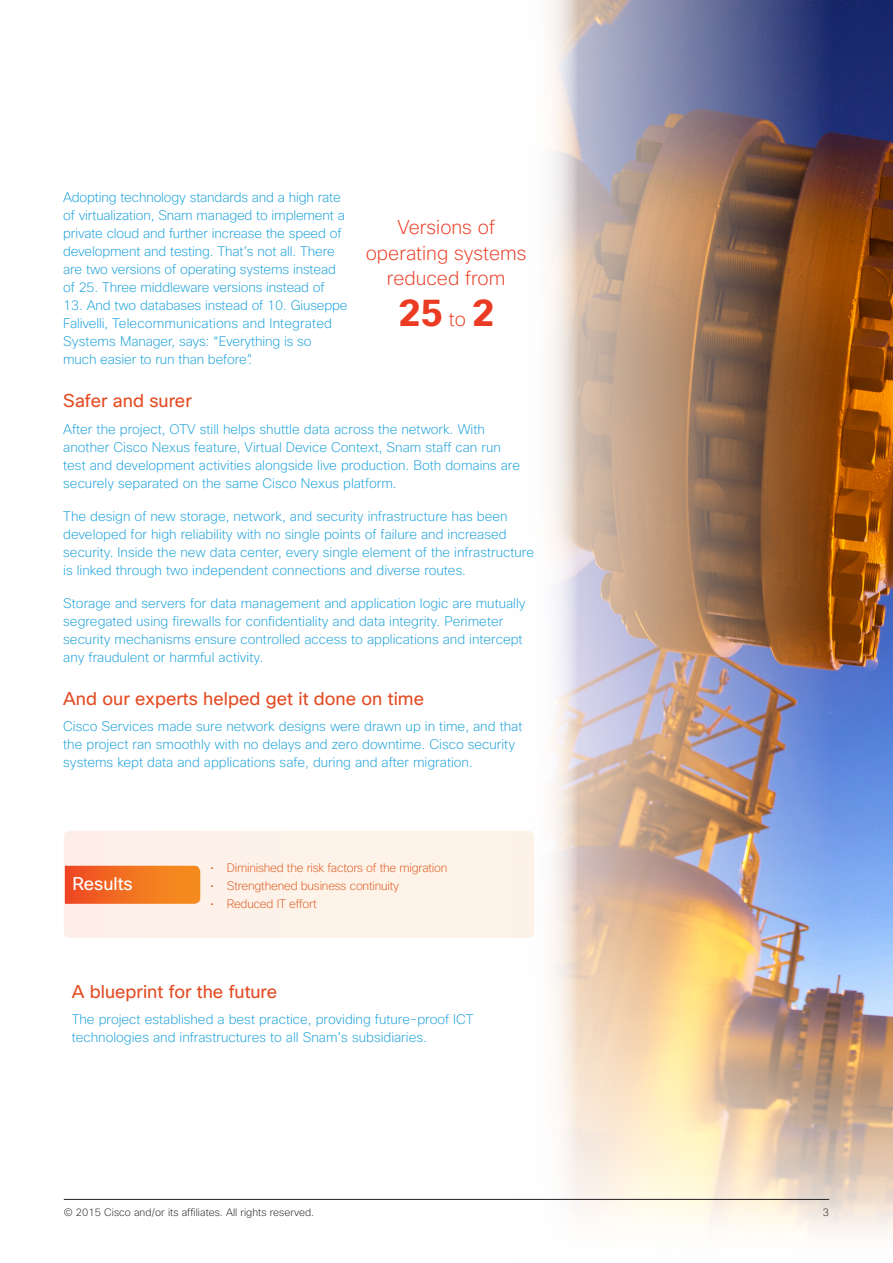
<style>
.page{position:relative;width:893px;height:1263px;background:#fff}
.page>*{position:absolute;margin:0;border:0;box-sizing:border-box;transform-origin:0 0}
.Body_Text_New{font:700 37.5px "Cisco Sans";color:#ec3b23}
.Body_Text_New-2{font:200 19.5px/25.5px "Cisco Sans";color:#ec3b23;text-align:center}
.Body_Head_NEW{font:18px "Cisco Sans";color:#e34d25}
.subhead_white_in_box{font:18px "Cisco Sans";color:#fff}
.Body_Text_New-3{font:200 13.5px/18px "Cisco Sans";color:#19a0db}
.t1{font:200 12px "Cisco Sans";letter-spacing:-.02em;color:#dc5a21}
.Copy_Info{font:200 10.5px "Cisco Sans";color:#231f20}
.Page_number{font:200 10.5px "Cisco Sans";color:#231f20}
.s1{font-weight:200;font-size:19.5px}
</style>
<div class="page">
<img style="left:578px;top:0;width:315px;height:905px">
<img style="left:578px;top:905px;width:315px;height:330px">
<svg style="left:500px;top:0;width:78px;height:1203px"></svg>
<div style="left:64px;top:831px;width:470px;height:107px;background:#fef3e9;border-radius:6px"></div>
<svg style="left:65px;top:866px;width:135px;height:38px;background:#f27021"></svg>
<hr style="left:64px;top:1199px;width:765px;height:1px;background:#231f20">
<p class="Body_Text_New-3" style="left:63px;top:188px;width:283px">Adopting technology standards and a high rate of virtualization, Snam managed to implement a private cloud and further increase the speed of development and testing. That’s not all. There are two versions of operating systems instead of 25. Three middleware versions instead of</p>
<p class="Body_Text_New-3" style="left:63px;top:296px;width:286px">13. And two databases instead of 10. Giuseppe Falivelli, Telecommunications and Integrated Systems Manager, says: “Everything is so much easier to run than before”.</p>
<p class="Body_Head_NEW" style="left:63px;top:389px;width:130px">Safer and surer</p>
<p class="Body_Text_New-3" style="left:63px;top:420px;width:458px">After the project, OTV still helps shuttle data across the network. With another Cisco Nexus feature, Virtual Device Context, Snam staff can run test and development activities alongside live production. Both domains are securely separated on the same Cisco Nexus platform.</p>
<p class="Body_Text_New-3" style="left:63px;top:507px;width:472px">The design of new storage, network, and security infrastructure has been developed for high reliability with no single points of failure and increased security. Inside the new data center, every single element of the infrastructure is linked through two independent connections and diverse routes.</p>
<p class="Body_Text_New-3" style="left:63px;top:594px;width:464px">Storage and servers for data management and application logic are mutually segregated using firewalls for confidentiality and data integrity. Perimeter security mechanisms ensure controlled access to applications and intercept any fraudulent or harmful activity.</p>
<p class="Body_Head_NEW" style="left:63px;top:687px;width:362px">And our experts helped get it done on time</p>
<p class="Body_Text_New-3" style="left:63px;top:717px;width:461px">Cisco Services made sure network designs were drawn up in time, and that the project ran smoothly with no delays and zero downtime. Cisco security systems kept data and applications safe, during and after migration.</p>
<p class="Body_Text_New-2" style="left:366px;top:215px;width:162px">Versions of operating systems reduced from</p>
<p class="Body_Text_New" style="left:398px;top:289px;width:98px">25 <span class="s1">to</span> 2</p>
<p class="subhead_white_in_box" style="left:72px;top:872px;width:62px">Results</p>
<p class="t1" style="left:210px;top:860px;width:239px">• Diminished the risk factors of the migration</p>
<p class="t1" style="left:210px;top:878px;width:190px">• Strengthened business continuity</p>
<p class="t1" style="left:210px;top:896px;width:108px">• Reduced IT effort</p>
<p class="Body_Head_NEW" style="left:72px;top:980px;width:207px">A blueprint for the future</p>
<p class="Body_Text_New-3" style="left:72px;top:1010px;width:403px">The project established a best practice, providing future-proof ICT technologies and infrastructures to all Snam’s subsidiaries.</p>
<p class="Copy_Info" style="left:64px;top:1205px;width:252px">© 2015 Cisco and/or its affiliates. All rights reserved.</p>
<p class="Page_number" style="left:823px;top:1205px;width:8px">3</p>
</div>
